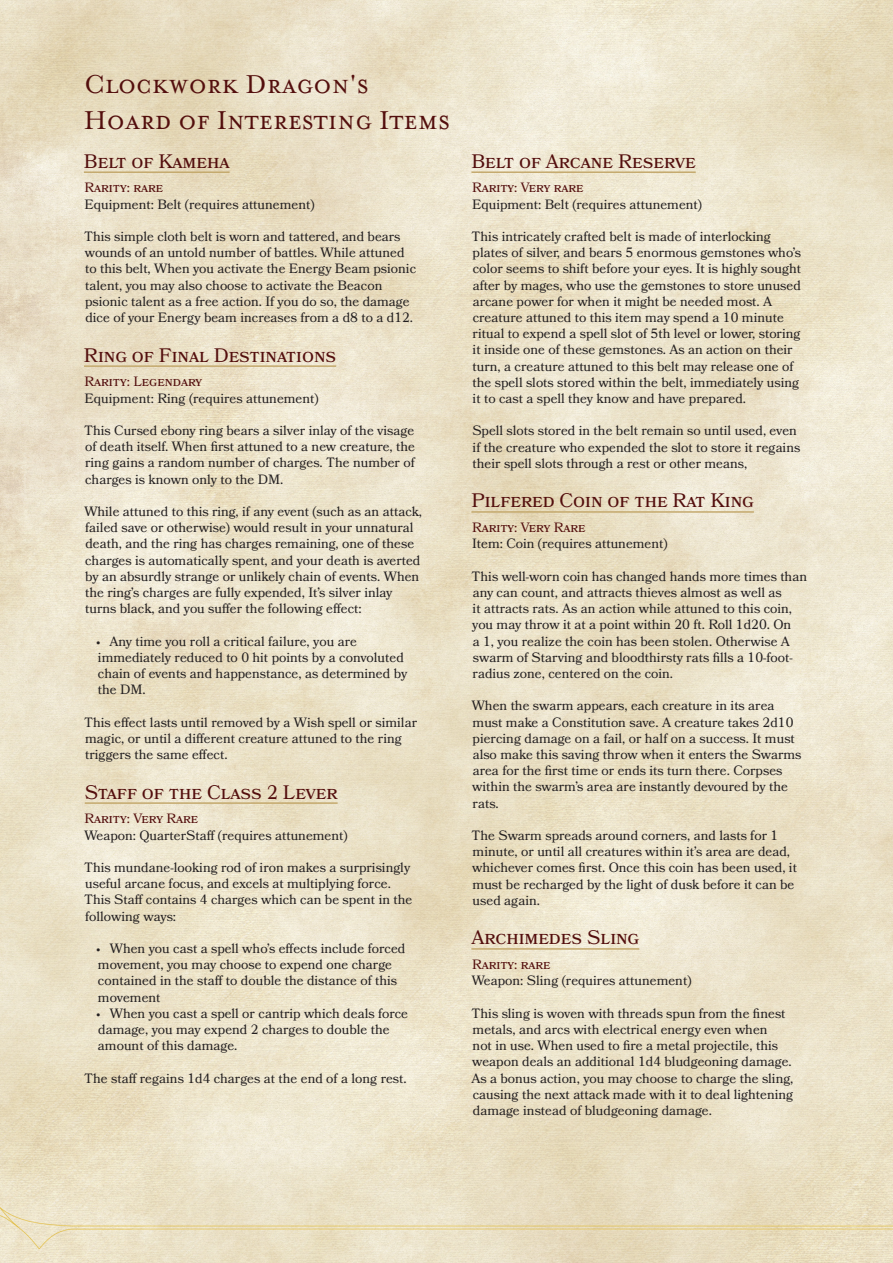
<style>
.page{position:relative;width:893px;height:1263px;background:#fff}
.page>*{position:absolute;margin:0;border:0;box-sizing:border-box;transform-origin:0 0}
.PHB_Class_Title{font:30px "Mr.Eaves Small Caps";color:#530e0d}
.PHB_CatTitle{font:19.5px "Bookmania";color:#530e0d}
.PHB{font:13.5px/16.2px "Bookmania";color:#231f20}
.PHB_SubCat{font:13.5px "Bookmania";color:#530e0d}
</style>
<div class="page">
<img style="left:0;top:0;width:893px;height:1263px">
<hr style="left:84px;top:171px;width:146px;height:2px;background:#c4a96d">
<hr style="left:84px;top:365px;width:252px;height:2px;background:#c4a96d">
<hr style="left:85px;top:802px;width:253px;height:2px;background:#c4a96d">
<hr style="left:471px;top:171px;width:225px;height:2px;background:#c4a96d">
<hr style="left:471px;top:511px;width:283px;height:2px;background:#c4a96d">
<hr style="left:471px;top:948px;width:168px;height:2px;background:#c4a96d">
<p class="PHB_Class_Title" style="left:84px;top:68px;width:286px">Clockwork Dragon's</p>
<p class="PHB_Class_Title" style="left:84px;top:104px;width:368px">Hoard of Interesting Items</p>
<p class="PHB_CatTitle" style="left:84px;top:150px;width:147px">Belt of Kameha</p>
<p class="PHB_SubCat" style="left:85px;top:180px;width:80px">Rarity: rare</p>
<p class="PHB" style="left:85px;top:196px;width:231px">Equipment: Belt (requires attunement)</p>
<p class="PHB" style="left:84px;top:228px;width:334px">This simple cloth belt is worn and tattered, and bears wounds of an untold number of battles. While attuned to this belt, When you activate the Energy Beam psionic talent, you may also choose to activate the Beacon psionic talent as a free action. If you do so, the damage dice of your Energy beam increases from a d8 to a d12.</p>
<p class="PHB_CatTitle" style="left:84px;top:343px;width:254px">Ring of Final Destinations</p>
<p class="PHB_SubCat" style="left:85px;top:374px;width:119px">Rarity: Legendary</p>
<p class="PHB" style="left:85px;top:390px;width:236px">Equipment: Ring (requires attunement)</p>
<p class="PHB" style="left:84px;top:422px;width:333px;text-align:justify">This Cursed ebony ring bears a silver inlay of the visage of death itself. When first attuned to a new creature, the ring gains a random number of charges. The number of charges is known only to the DM.</p>
<p class="PHB" style="left:84px;top:503px;width:339px">While attuned to this ring, if any event (such as an attack, failed save or otherwise) would result in your unnatural death, and the ring has charges remaining, one of these charges is automatically spent, and your death is averted by an absurdly strange or unlikely chain of events. When the ring’s charges are fully expended, It’s silver inlay turns black, and you suffer the following effect:</p>
<p class="PHB" style="left:97px;top:633px;width:313px">• Any time you roll a critical failure, you are immediately reduced to 0 hit points by a convoluted chain of events and happenstance, as determined by the DM.</p>
<p class="PHB" style="left:84px;top:714px;width:334px">This effect lasts until removed by a Wish spell or similar magic, or until a different creature attuned to the ring triggers the same effect.</p>
<p class="PHB_CatTitle" style="left:85px;top:780px;width:254px">Staff of the Class 2 Lever</p>
<p class="PHB_SubCat" style="left:85px;top:811px;width:115px">Rarity: Very Rare</p>
<p class="PHB" style="left:84px;top:827px;width:265px">Weapon: QuarterStaff (requires attunement)</p>
<p class="PHB" style="left:84px;top:859px;width:330px">This mundane-looking rod of iron makes a surprisingly useful arcane focus, and excels at multiplying force.<br>This Staff contains 4 charges which can be spent in the following ways:</p>
<p class="PHB" style="left:97px;top:940px;width:310px">• When you cast a spell who’s effects include forced movement, you may choose to expend one charge contained in the staff to double the distance of this movement</p>
<p class="PHB" style="left:97px;top:1005px;width:313px">• When you cast a spell or cantrip which deals force damage, you may expend 2 charges to double the amount of this damage.</p>
<p class="PHB" style="left:84px;top:1070px;width:324px">The staff regains 1d4 charges at the end of a long rest.</p>
<p class="PHB_CatTitle" style="left:471px;top:150px;width:226px">Belt of Arcane Reserve</p>
<p class="PHB_SubCat" style="left:472px;top:180px;width:113px">Rarity: Very rare</p>
<p class="PHB" style="left:472px;top:196px;width:231px">Equipment: Belt (requires attunement)</p>
<p class="PHB" style="left:472px;top:228px;width:331px">This intricately crafted belt is made of interlocking plates of silver, and bears 5 enormous gemstones who’s color seems to shift before your eyes. It is highly sought after by mages, who use the gemstones to store unused arcane power for when it might be needed most. A creature attuned to this item may spend a 10 minute ritual to expend a spell slot of 5th level or lower, storing it inside one of these gemstones. As an action on their turn, a creature attuned to this belt may release one of the spell slots stored within the belt, immediately using it to cast a spell they know and have prepared.</p>
<p class="PHB" style="left:472px;top:423px;width:329px">Spell slots stored in the belt remain so until used, even if the creature who expended the slot to store it regains their spell slots through a rest or other means,</p>
<p class="PHB_CatTitle" style="left:471px;top:489px;width:284px">Pilfered Coin of the Rat King</p>
<p class="PHB_SubCat" style="left:472px;top:520px;width:115px">Rarity: Very Rare</p>
<p class="PHB" style="left:472px;top:536px;width:197px">Item: Coin (requires attunement)</p>
<p class="PHB" style="left:472px;top:568px;width:337px">This well-worn coin has changed hands more times than any can count, and attracts thieves almost as well as<br>it attracts rats. As an action while attuned to this coin, you may throw it at a point within 20 ft. Roll 1d20. On<br>a 1, you realize the coin has been stolen. Otherwise A swarm of Starving and bloodthirsty rats fills a 10-foot&shy;radius zone, centered on the coin.</p>
<p class="PHB" style="left:472px;top:698px;width:331px">When the swarm appears, each creature in its area must make a Constitution save. A creature takes 2d10 piercing damage on a fail, or half on a success. It must also make this saving throw when it enters the Swarms area for the first time or ends its turn there. Corpses within the swarm’s area are instantly devoured by the rats.</p>
<p class="PHB" style="left:472px;top:827px;width:327px">The Swarm spreads around corners, and lasts for 1 minute, or until all creatures within it’s area are dead, whichever comes first. Once this coin has been used, it must be recharged by the light of dusk before it can be used again.</p>
<p class="PHB_CatTitle" style="left:471px;top:926px;width:169px">Archimedes Sling</p>
<p class="PHB_SubCat" style="left:472px;top:956px;width:80px">Rarity: rare</p>
<p class="PHB" style="left:472px;top:972px;width:221px">Weapon: Sling (requires attunement)</p>
<p class="PHB" style="left:471px;top:1005px;width:323px">This sling is woven with threads spun from the finest metals, and arcs with electrical energy even when<br>not in use. When used to fire a metal projectile, this weapon deals an additional 1d4 bludgeoning damage.<br>As a bonus action, you may choose to charge the sling, causing the next attack made with it to deal lightening damage instead of bludgeoning damage.</p>
</div>
